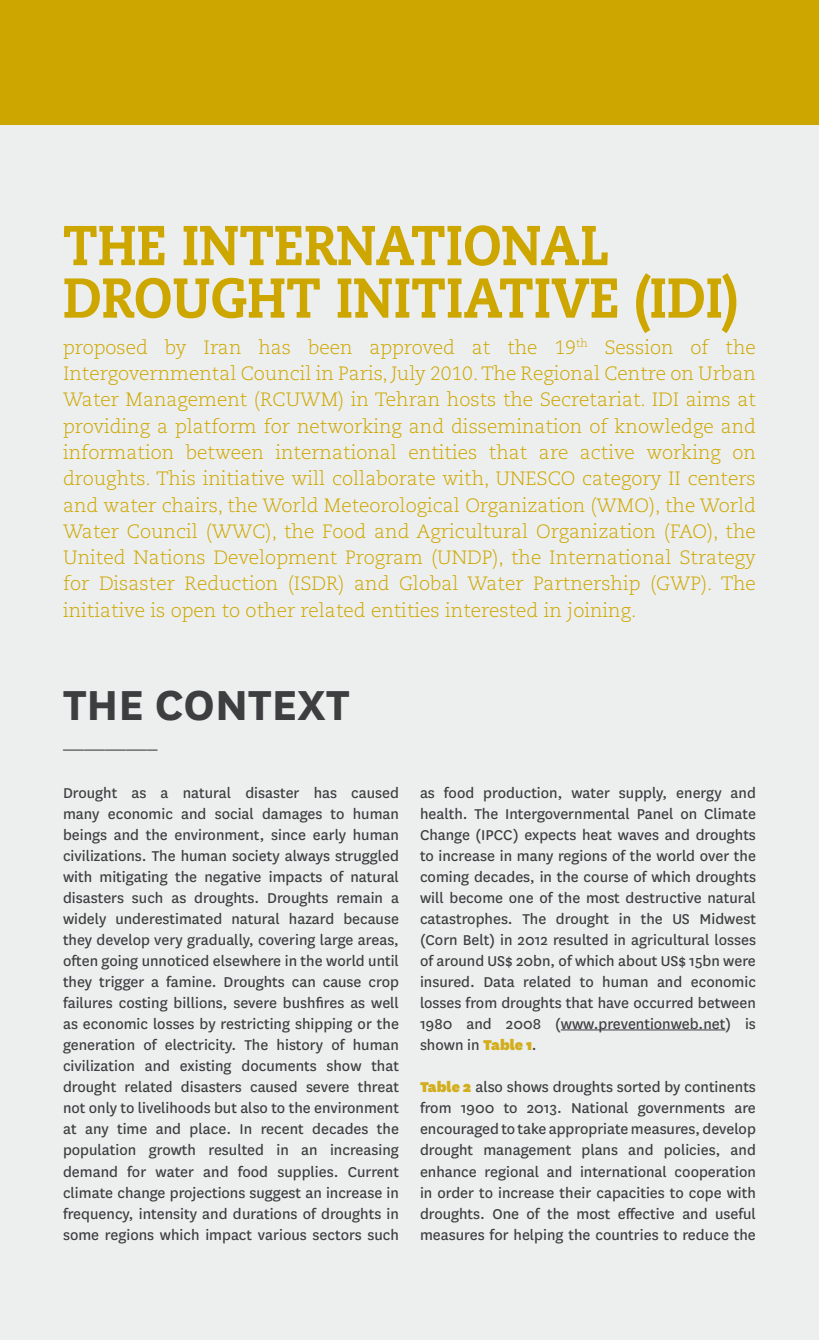
<style>
.page{position:relative;width:819px;height:1340px;background:#fff}
.page>*{position:absolute;margin:0;border:0;box-sizing:border-box;transform-origin:0 0}
.t1{font:800 56px/52.5px "Caecilia LT Std";color:#cea600;scale:.9 1}
.t2{font:700 49px "National";color:#3e3d40}
.t3{font:21px "ITC Avant Garde Pro";color:#3e3d40}
.t4{font:300 19.25px/26.2px "Caecilia LT Std";color:#cea600;text-align:justify}
.t5{font:16.62px/21px "National";color:#3e3d40;text-align:justify}
.s1{font-weight:900;color:#d3ae1c}
</style>
<div class="page">
<div style="left:0;top:0;width:819px;height:1339px;background:#ecefee"></div>
<hr style="left:560px;top:1029px;width:165px;height:1px;background:#3e3d40">
<div style="left:0;top:0;width:819px;height:124px;background:#cea600"></div>
<h1 class="t1" style="left:63px;top:219px;width:751px">THE INTERNATIONAL<br>DROUGHT INITIATIVE (IDI)</h1>
<p class="t4" style="left:63px;top:334px;width:694px">proposed by Iran has been approved at the 19<sup>th</sup> Session of the Intergovernmental Council in Paris, July 2010. The Regional Centre on Urban Water Management (RCUWM) in Tehran hosts the Secretariat. IDI aims at providing a platform for networking and dissemination of knowledge and information between international entities that are active working on droughts. This initiative will collaborate with, UNESCO category II centers and water chairs, the World Meteorological Organization (WMO), the World Water Council (WWC), the Food and Agricultural Organization (FAO), the United Nations Development Program (UNDP), the International Strategy for Disaster Reduction (ISDR) and Global Water Partnership (GWP). The initiative is open to other related entities interested in joining.</p>
<h2 class="t2" style="left:63px;top:670px;width:288px">THE CONTEXT</h2>
<p class="t3" style="left:63px;top:727px;width:96px">_________</p>
<p class="t5" style="left:63px;top:782px;width:337px">Drought as a natural disaster has caused many economic and social damages to human beings and the environment, since early human civilizations. The human society always struggled with mitigating the negative impacts of natural disasters such as droughts. Droughts remain a widely underestimated natural hazard because they develop very gradually, covering large areas, often going unnoticed elsewhere in the world until they trigger a famine. Droughts can cause crop failures costing billions, severe bushfires as well as economic losses by restricting shipping or the generation of electricity. The history of human civilization and existing documents show that drought related disasters caused severe threat not only to livelihoods but also to the environment at any time and place. In recent decades the population growth resulted in an increasing demand for water and food supplies. Current climate change projections suggest an increase in frequency, intensity and durations of droughts in some regions which impact various sectors such</p>
<p class="t5" style="left:420px;top:782px;width:337px">as food production, water supply, energy and health. The Intergovernmental Panel on Climate Change (IPCC) expects heat waves and droughts to increase in many regions of the world over the coming decades, in the course of which droughts will become one of the most destructive natural catastrophes. The drought in the US Midwest (Corn Belt) in 2012 resulted in agricultural losses of around US$ 20bn, of which about US$ 15bn were insured. Data related to human and economic losses from droughts that have occurred between 1980 and 2008 (www.preventionweb.net) is shown in <span class="s1">Table 1</span>.</p>
<p class="t5" style="left:420px;top:1076px;width:337px"><span class="s1">Table 2</span> also shows droughts sorted by continents from 1900 to 2013. National governments are encouraged to take appropriate measures, develop drought management plans and policies, and enhance regional and international cooperation in order to increase their capacities to cope with droughts. One of the most effective and useful measures for helping the countries to reduce the</p>
</div>
